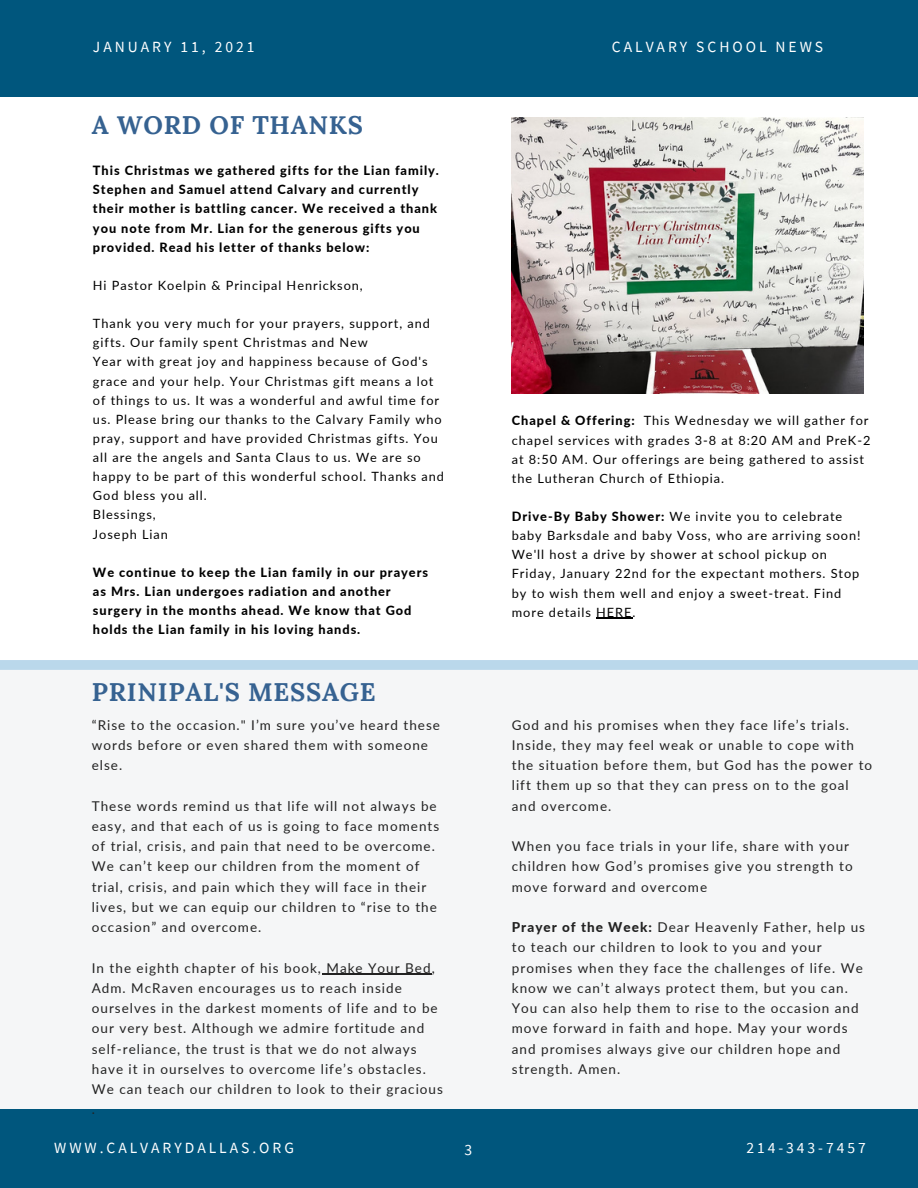
<style>
.page{position:relative;width:918px;height:1188px;background:#fff}
.page>*{position:absolute;margin:0;border:0;box-sizing:border-box;transform-origin:0 0}
.t1{font:700 25.35px "Lora";letter-spacing:.03em;color:#366291}
.t2{font:15.6px "Source Sans Pro";letter-spacing:.19em;color:#fff}
.t3{font:13.5px/20.2px "Lato";letter-spacing:.075em;color:#222}
.t4{font:12.75px/19.2px "Lato";letter-spacing:.075em;color:#000}
.t5{font:800 12.75px/19.2px "Lato";letter-spacing:.075em;color:#000}
.s1{font-weight:800}
</style>
<div class="page">
<img style="left:512px;top:117px;width:352px;height:277px">
<div style="left:0;top:0;width:918px;height:96px;background:#00567d"></div>
<div style="left:0;top:1109px;width:918px;height:79px;background:#00567d"></div>
<div style="left:0;top:660px;width:918px;height:10px;background:#bad8eb"></div>
<hr style="left:322px;top:974px;width:110px;height:1px;background:#222">
<hr style="left:596px;top:618px;width:36px;height:1px;background:#000">
<p class="t2" style="left:93px;top:37px;width:163px">JANUARY 11, 2021</p>
<p class="t2" style="left:612px;top:37px;width:213px">CALVARY SCHOOL NEWS</p>
<p class="t1" style="left:92px;top:109px;width:273px">A WORD OF THANKS</p>
<p class="t5" style="left:93px;top:161px;width:348px">This Christmas we gathered gifts for the Lian family.<br>Stephen and Samuel attend Calvary and currently their mother is battling cancer. We received a thank you note from Mr. Lian for the generous gifts you provided. Read his letter of thanks below:</p>
<p class="t4" style="left:93px;top:275px;width:271px">Hi Pastor Koelpin &amp; Principal Henrickson,</p>
<p class="t4" style="left:93px;top:314px;width:338px">Thank you very much for your prayers, support, and gifts. Our family spent Christmas and New</p>
<p class="t4" style="left:93px;top:352px;width:353px">Year with great joy and happiness because of God's grace and your help. Your Christmas gift means a lot of things to us. It was a wonderful and awful time for us. Please bring our thanks to the Calvary Family who pray, support and have provided Christmas gifts. You all are the angels and Santa Claus to us. We are so happy to be part of this wonderful school. Thanks and God bless you all.</p>
<p class="t4" style="left:93px;top:505px;width:64px">Blessings,</p>
<p class="t4" style="left:93px;top:524px;width:77px">Joseph Lian</p>
<p class="t5" style="left:93px;top:562px;width:337px">We continue to keep the Lian family in our prayers as Mrs. Lian undergoes radiation and another surgery in the months ahead. We know that God holds the Lian family in his loving hands.</p>
<p class="t1" style="left:92px;top:676px;width:285px">PRINIPAL'S MESSAGE</p>
<p class="t3" style="left:92px;top:714px;width:350px">“Rise to the occasion." I’m sure you’ve heard these words before or even shared them with someone else.</p>
<p class="t3" style="left:92px;top:795px;width:349px">These words remind us that life will not always be easy, and that each of us is going to face moments of trial, crisis, and pain that need to be overcome.<br>We can’t keep our children from the moment of trial, crisis, and pain which they will face in their lives, but we can equip our children to “rise to the occasion” and overcome.</p>
<p class="t3" style="left:92px;top:957px;width:353px">In the eighth chapter of his book, Make Your Bed, Adm. McRaven encourages us to reach inside ourselves in the darkest moments of life and to be our very best. Although we admire fortitude and self-reliance, the trust is that we do not always have it in ourselves to overcome life’s obstacles.<br>We can teach our children to look to their gracious .</p>
<p class="t4" style="left:512px;top:411px;width:360px"><span class="s1">Chapel &amp; Offering:</span> This Wednesday we will gather for chapel services with grades 3-8 at 8:20 AM and PreK-2 at 8:50 AM. Our offerings are being gathered to assist the Lutheran Church of Ethiopia.</p>
<p class="t4" style="left:512px;top:506px;width:350px"><span class="s1">Drive-By Baby Shower:</span> We invite you to celebrate baby Barksdale and baby Voss, who are arriving soon!<br>We'll host a drive by shower at school pickup on Friday, January 22nd for the expectant mothers. Stop by to wish them well and enjoy a sweet-treat. Find more details HERE.</p>
<p class="t3" style="left:512px;top:714px;width:362px">God and his promises when they face life’s trials.<br>Inside, they may feel weak or unable to cope with the situation before them, but God has the power to lift them up so that they can press on to the goal and overcome.</p>
<p class="t3" style="left:512px;top:836px;width:342px">When you face trials in your life, share with your children how God’s promises give you strength to move forward and overcome</p>
<p class="t3" style="left:512px;top:917px;width:355px"><span class="s1">Prayer of the Week:</span> Dear Heavenly Father, help us to teach our children to look to you and your promises when they face the challenges of life. We know we can’t always protect them, but you can.<br>You can also help them to rise to the occasion and move forward in faith and hope. May your words and promises always give our children hope and strength. Amen.</p>
<p class="t2" style="left:54px;top:1137px;width:241px">WWW.CALVARYDALLAS.ORG</p>
<p class="t2" style="left:464px;top:1140px;width:9px">3</p>
<p class="t2" style="left:746px;top:1137px;width:121px">214-343-7457</p>
</div>
